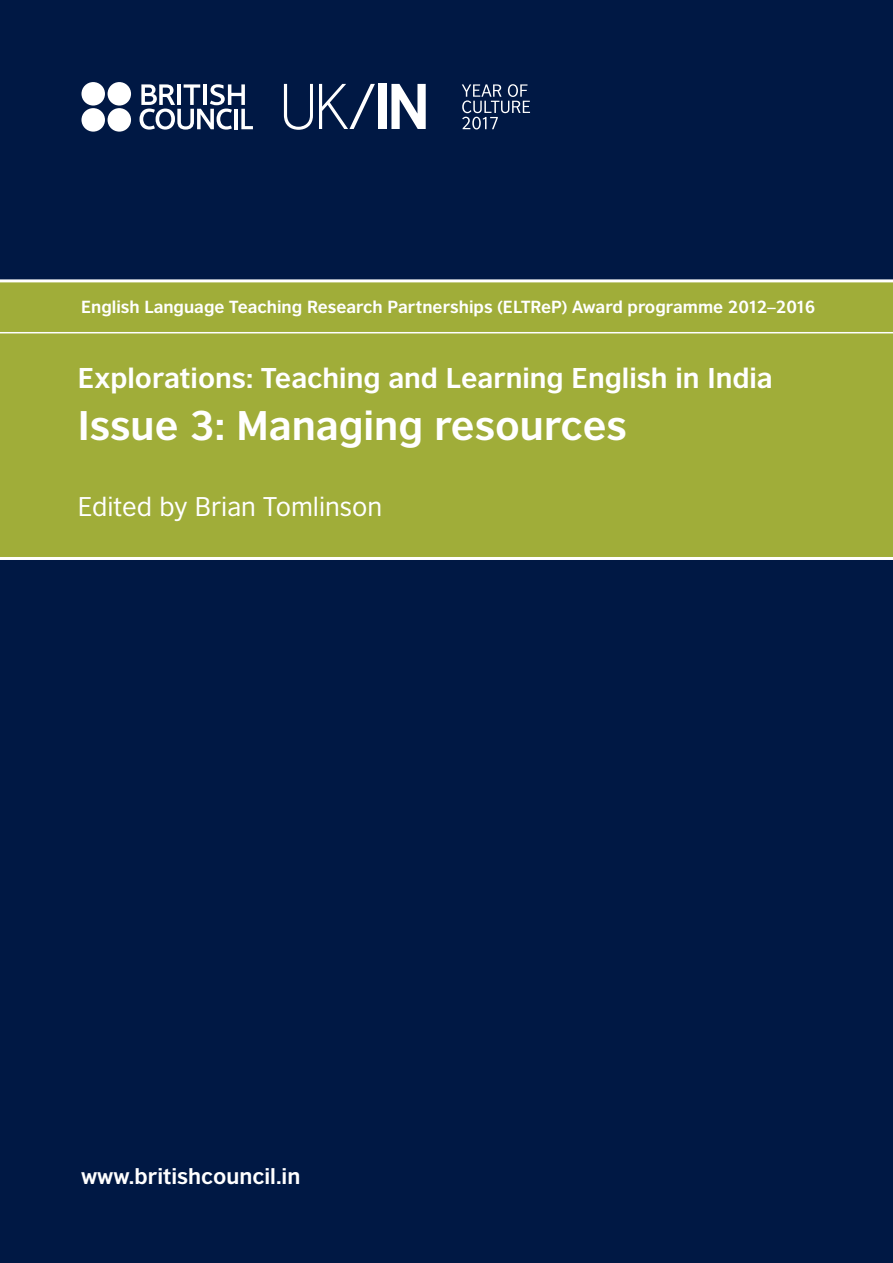
<style>
.page{position:relative;width:893px;height:1263px;background:#001844}
.page>*{position:absolute;margin:0;border:0;box-sizing:border-box;transform-origin:0 0}
.t1{font:700 39px "British Council Sans";color:#fff}
.t2{font:700 27px "British Council Sans";color:#fff}
.t3{font:25.5px "British Council Sans";color:#fff}
.t4{font:700 21px "British Council Sans";color:#fff}
.t5{font:700 16.5px "British Council Sans";color:#fff}
</style>
<div class="page">
<div style="left:0;top:280px;width:893px;height:278px;background:#a0ad39"></div>
<svg style="left:123px;top:82px;width:130px;height:48px"></svg>
<div style="left:108px;top:82px;width:23px;height:24px;background:#fff;border-radius:50%"></div>
<div style="left:81px;top:82px;width:24px;height:24px;background:#fff;border-radius:50%"></div>
<div style="left:108px;top:108px;width:23px;height:24px;background:#fff;border-radius:50%"></div>
<div style="left:81px;top:108px;width:24px;height:24px;background:#fff;border-radius:50%"></div>
<svg style="left:462px;top:84px;width:68px;height:45px"></svg>
<svg style="left:284px;top:84px;width:29px;height:46px"></svg>
<svg style="left:319px;top:84px;width:56px;height:45px"></svg>
<div style="left:378px;top:84px;width:8px;height:45px;background:#fff"></div>
<svg style="left:391px;top:84px;width:35px;height:45px"></svg>
<hr style="left:0;top:279px;width:893px;height:3px;background:#fff">
<hr style="left:0;top:557px;width:893px;height:3px;background:#fff">
<hr style="left:0;top:332px;width:893px;height:1px;background:#fff">
<p class="t5" style="left:81px;top:297px;width:736px">English Language Teaching Research Partnerships (ELTReP) Award programme 2012–2016</p>
<h2 class="t2" style="left:78px;top:361px;width:697px">Explorations: Teaching and Learning English in India</h2>
<h1 class="t1" style="left:78px;top:401px;width:551px">Issue 3: Managing resources</h1>
<h3 class="t3" style="left:78px;top:491px;width:306px">Edited by Brian Tomlinson</h3>
<p class="t4" style="left:81px;top:1163px;width:221px">www.britishcouncil.in</p>
</div>
